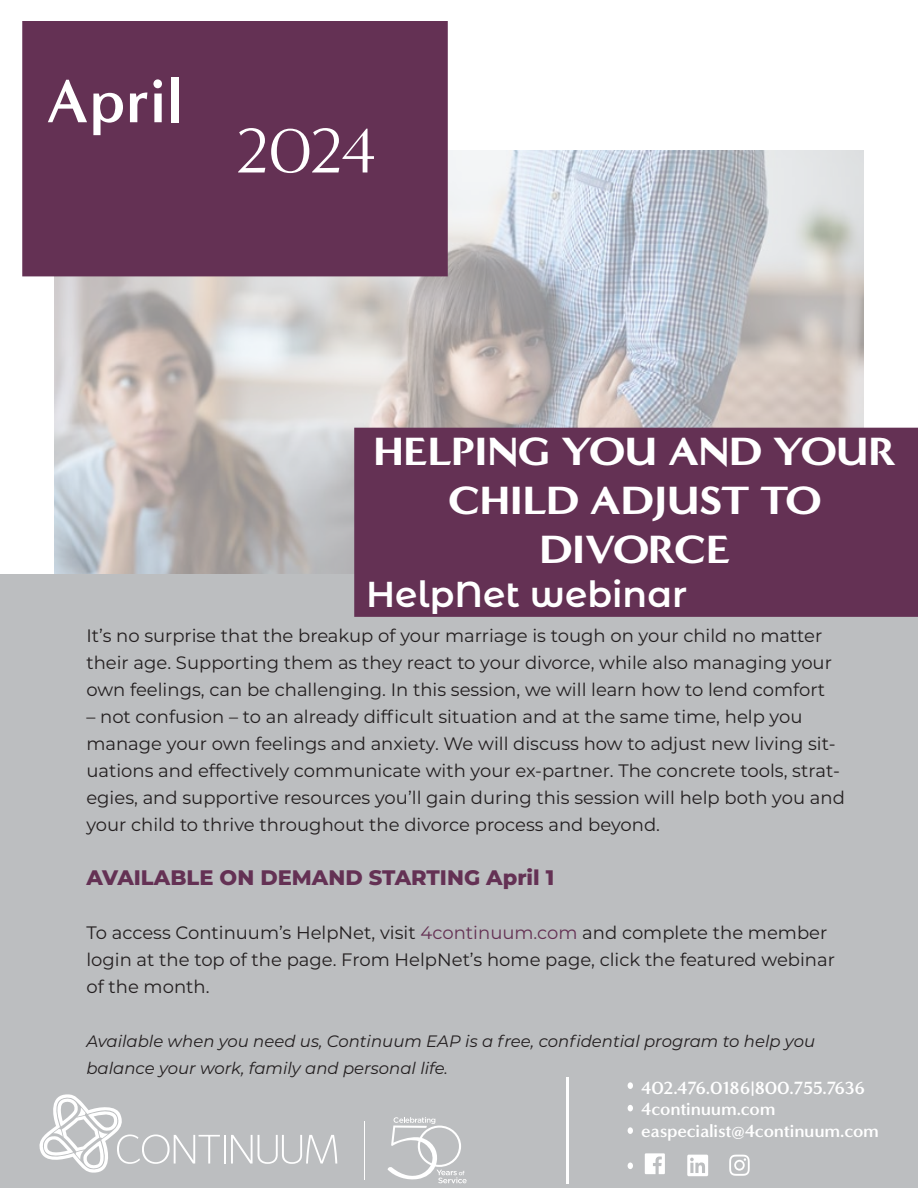
<style>
.page{position:relative;width:918px;height:1188px;background:#fff}
.page>*{position:absolute;margin:0;border:0;box-sizing:border-box;transform-origin:0 0}
.t1{font:64.5px "Minerva Modern";color:#fff}
.t2{font:700 63px "Minerva Modern";color:#fff}
.t3{font:900 40.5px "Minerva Modern";color:#fff}
.t4{font:600 36px "Montserrat Alternates";color:#fff}
.t5{font:800 21px "Montserrat";color:#643154}
.t6{font:18px/27px "Montserrat";color:#231f20}
.Subheading_03{font:700 18px "Minerva Modern";letter-spacing:-.01em;color:#fff}
.t7{font:italic 16.5px/27px "Montserrat";color:#231f20}
.s1{color:#643154}
</style>
<div class="page">
<img style="left:54px;top:150px;width:810px;height:425px">
<div style="left:0;top:575px;width:918px;height:613px;background:#bcbec0"></div>
<div style="left:22px;top:21px;width:426px;height:255px;background:#643154;border:2px solid #643154"></div>
<div style="left:355px;top:428px;width:562px;height:188px;background:#643154"></div>
<div style="left:354px;top:428px;width:564px;height:189px;border:2px solid #643154"></div>
<hr style="left:566px;top:1078px;width:3px;height:106px;background:#fff">
<svg style="left:628px;top:1082px;width:5px;height:7px"></svg>
<svg style="left:628px;top:1127px;width:5px;height:7px"></svg>
<svg style="left:628px;top:1105px;width:5px;height:6px"></svg>
<svg style="left:687px;top:1155px;width:21px;height:21px"></svg>
<svg style="left:729px;top:1155px;width:21px;height:21px"></svg>
<svg style="left:628px;top:1163px;width:5px;height:6px"></svg>
<svg style="left:645px;top:1153px;width:20px;height:21px"></svg>
<hr style="left:364px;top:1121px;width:1px;height:58px;background:#fff">
<hr style="left:224px;top:1135px;width:2px;height:29px;background:#fff">
<svg style="left:231px;top:1135px;width:106px;height:29px"></svg>
<svg style="left:39px;top:1094px;width:181px;height:79px"></svg>
<svg style="left:388px;top:1117px;width:79px;height:66px"></svg>
<p class="t2" style="left:46px;top:63px;width:138px">April</p>
<p class="t1" style="left:236px;top:114px;width:142px">2024</p>
<p class="t3" style="left:374px;top:427px;width:524px">HELPING YOU AND YOUR</p>
<p class="t3" style="left:449px;top:476px;width:374px">CHILD ADJUST TO</p>
<p class="t3" style="left:540px;top:525px;width:192px">DIVORCE</p>
<p class="t4" style="left:366px;top:568px;width:323px">HelpNet webinar</p>
<p class="t6" style="left:86px;top:621px;width:747px">It’s no surprise that the breakup of your marriage is tough on your child no matter their age. Supporting them as they react to your divorce, while also managing your own feelings, can be challenging. In this session, we will learn how to lend comfort</p>
<p class="t6" style="left:86px;top:702px;width:760px">– not confusion – to an already difficult situation and at the same time, help you manage your own feelings and anxiety. We will discuss how to adjust new living sit&shy;uations and effectively communicate with your ex-partner. The concrete tools, strat&shy;egies, and supportive resources you’ll gain during this session will help both you and your child to thrive throughout the divorce process and beyond.</p>
<p class="t5" style="left:86px;top:862px;width:470px">AVAILABLE ON DEMAND STARTING April 1</p>
<p class="t6" style="left:86px;top:918px;width:750px">To access Continuum’s HelpNet, visit <span class="s1">4continuum.com</span> and complete the member login at the top of the page. From HelpNet’s home page, click the featured webinar of the month.</p>
<p class="t7" style="left:86px;top:1027px;width:730px">Available when you need us, Continuum EAP is a free, confidential program to help you balance your work, family and personal life.</p>
<p class="Subheading_03" style="left:641px;top:1077px;width:225px">402.476.0186|800.755.7636</p>
<p class="Subheading_03" style="left:641px;top:1098px;width:136px">4continuum.com</p>
<p class="Subheading_03" style="left:641px;top:1120px;width:239px">easpecialist@4continuum.com</p>
</div>
